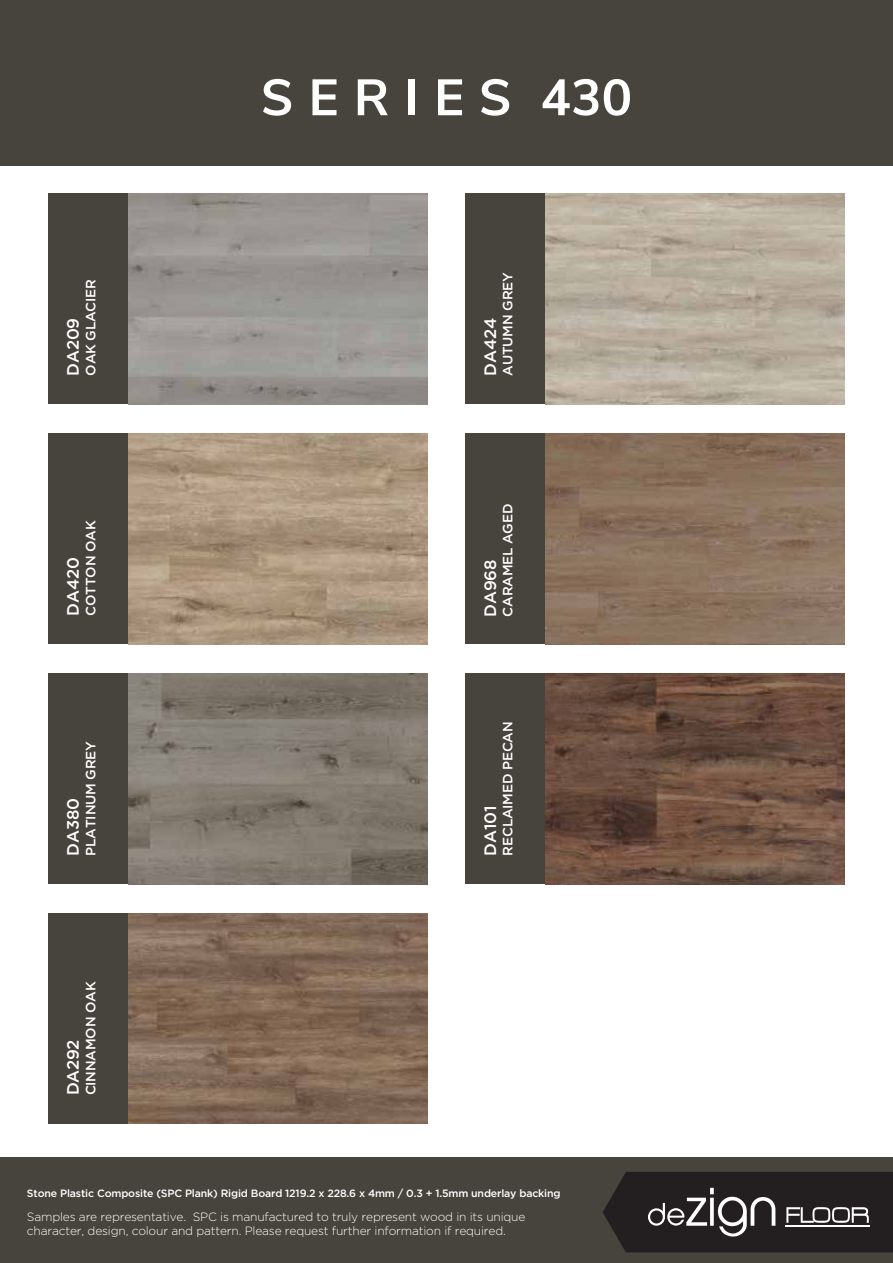
<style>
.page{position:relative;width:893px;height:1263px;background:#fff}
.page>*{position:absolute;margin:0;border:0;box-sizing:border-box;transform-origin:0 0}
.t1{font:700 50.85px "Nunito Sans";letter-spacing:.3em;color:#fff}
.t2{font:500 16.5px "Gotham";letter-spacing:-.015em;color:#fff}
.t3{font:500 13.5px "Gotham";letter-spacing:-.015em;color:#fff}
.t4{font:300 12px/14.4px "Gotham";letter-spacing:-.015em;color:#fff}
.t5{font:500 10.5px "Gotham";letter-spacing:-.015em;color:#fff}
</style>
<div class="page">
<div style="left:48px;top:913px;width:380px;height:211px;background:#47433d"></div>
<div style="left:48px;top:673px;width:380px;height:211px;background:#47433d"></div>
<div style="left:0;top:1157px;width:893px;height:106px;background:#47433d"></div>
<div style="left:0;top:0;width:893px;height:166px;background:#47433d"></div>
<div style="left:465px;top:673px;width:380px;height:211px;background:#47433d"></div>
<div style="left:48px;top:193px;width:380px;height:211px;background:#47433d"></div>
<div style="left:48px;top:433px;width:380px;height:211px;background:#47433d"></div>
<div style="left:465px;top:193px;width:380px;height:211px;background:#47433d"></div>
<div style="left:465px;top:433px;width:380px;height:211px;background:#47433d"></div>
<img style="left:545px;top:673px;width:300px;height:211px">
<img style="left:128px;top:193px;width:300px;height:211px">
<img style="left:128px;top:913px;width:300px;height:211px">
<img style="left:128px;top:673px;width:300px;height:211px">
<img style="left:128px;top:433px;width:300px;height:211px">
<img style="left:545px;top:193px;width:300px;height:211px">
<img style="left:545px;top:433px;width:300px;height:211px">
<svg style="left:603px;top:1172px;width:290px;height:80px;background:#393536"></svg>
<p class="t3" style="left:82px;top:376px;width:98px;rotate:-90deg">OAK GLACIER</p>
<h2 class="t2" style="left:62px;top:376px;width:59px;rotate:-90deg">DA209</h2>
<p class="t3" style="left:82px;top:616px;width:97px;rotate:-90deg">COTTON OAK</p>
<h2 class="t2" style="left:62px;top:616px;width:60px;rotate:-90deg">DA420</h2>
<p class="t3" style="left:82px;top:855px;width:116px;rotate:-90deg">PLATINUM GREY</p>
<h2 class="t2" style="left:62px;top:855px;width:59px;rotate:-90deg">DA380</h2>
<p class="t3" style="left:82px;top:1095px;width:115px;rotate:-90deg">CINNAMON OAK</p>
<h2 class="t2" style="left:62px;top:1095px;width:58px;rotate:-90deg">DA292</h2>
<h1 class="t1" style="left:261px;top:60px;width:373px">SERIES 430</h1>
<p class="t3" style="left:499px;top:376px;width:105px;rotate:-90deg">AUTUMN GREY</p>
<h2 class="t2" style="left:479px;top:376px;width:59px;rotate:-90deg">DA424</h2>
<p class="t3" style="left:499px;top:617px;width:114px;rotate:-90deg">CARAMEL AGED</p>
<h2 class="t2" style="left:479px;top:617px;width:58px;rotate:-90deg">DA968</h2>
<p class="t3" style="left:499px;top:855px;width:135px;rotate:-90deg">RECLAIMED PECAN</p>
<h2 class="t2" style="left:479px;top:855px;width:51px;rotate:-90deg">DA101</h2>
<p class="t5" style="left:27px;top:1186px;width:535px">Stone Plastic Composite (SPC Plank) Rigid Board 1219.2 x 228.6 x 4mm / 0.3 + 1.5mm underlay backing</p>
<p class="t4" style="left:27px;top:1209px;width:500px">Samples are representative. SPC is manufactured to truly represent wood in its unique character, design, colour and pattern. Please request further information if required.</p>
</div>
